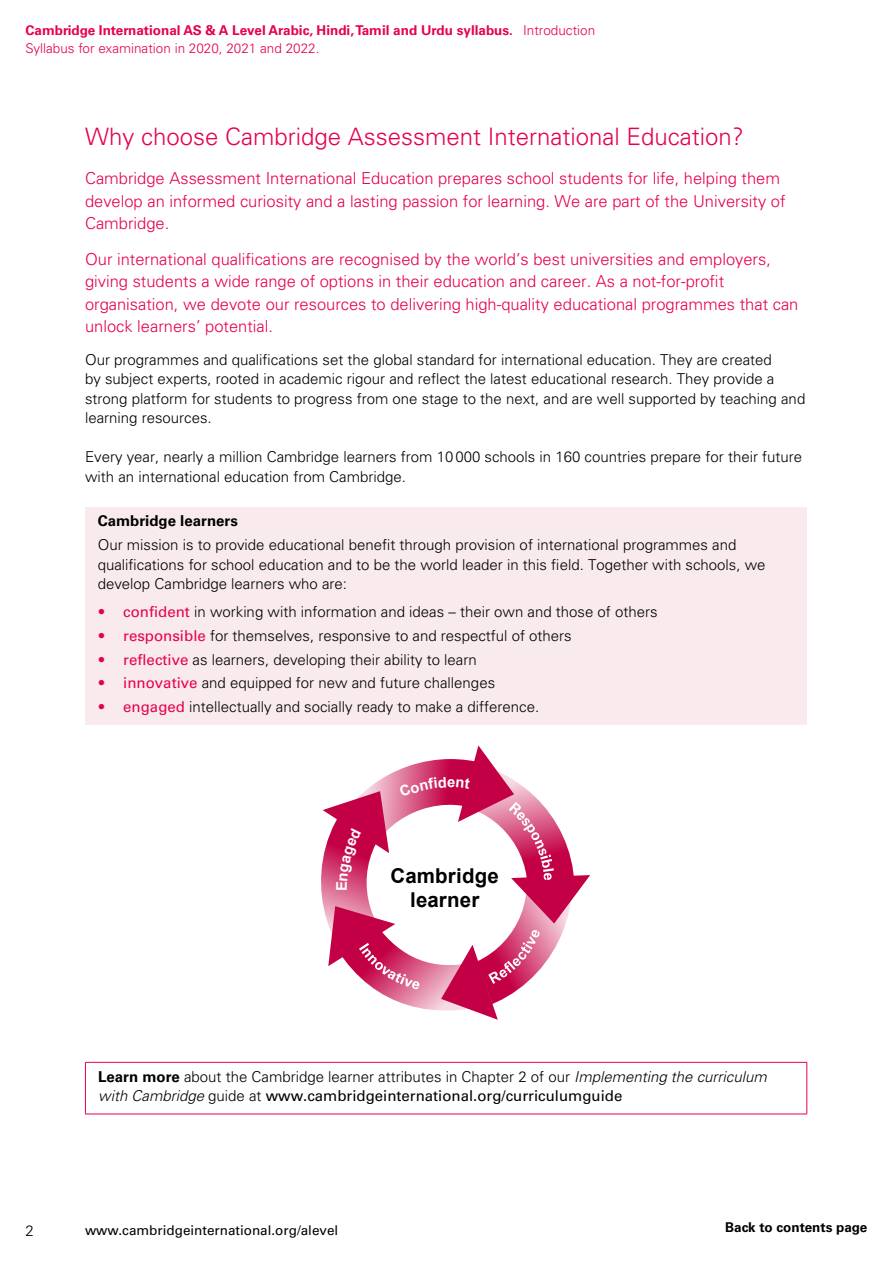
<style>
.page{position:relative;width:893px;height:1263px;background:#fff}
.page>*{position:absolute;margin:0;border:0;box-sizing:border-box;transform-origin:0 0}
.t1{font:300 24px "Univers LT Std";color:#e6004d}
.t2{font:700 20.55px/24.6px "Arial";letter-spacing:.01em;color:#000;text-align:center}
.t3{font:300 16.5px/22.5px "Univers LT Std";color:#e6004d}
.t4{font:300 15px/19.5px "Univers LT Std";color:#000}
.t5{font:700 15px "Univers LT Std";color:#000}
.t6{font:700 13.5px/18px "Univers LT Std";color:#e6004d}
.t7{font:13.5px "Univers LT Std";color:#000}
.t8{font:700 13.5px "Univers LT Std";color:#000}
.s1{font-weight:300}
.s2{color:#e6004d}
.s3{font-weight:400;color:#e6004d}
.s4{font-weight:700}
.s5{font-style:italic}
.s6{font-weight:400}
</style>
<div class="page">
<div style="left:85px;top:507px;width:721px;height:218px;background:#f9eaed"></div>
<hr style="left:85px;top:1063px;width:1px;height:50px;background:#e6004d">
<hr style="left:85px;top:1062px;width:722px;height:1px;background:#e6004d">
<hr style="left:806px;top:1063px;width:1px;height:50px;background:#e6004d">
<hr style="left:85px;top:1113px;width:722px;height:1px;background:#e6004d">
<svg style="left:321px;top:745px;width:269px;height:275px"></svg>
<p class="t6" style="left:26px;top:22px;width:571px">Cambridge International AS &amp; A Level Arabic, Hindi, Tamil and Urdu syllabus. <span class="s1">Introduction<br>Syllabus for examination in 2020, 2021 and 2022.</span></p>
<h1 class="t1" style="left:85px;top:122px;width:660px">Why choose Cambridge Assessment International Education?</h1>
<p class="t3" style="left:85px;top:167px;width:702px">Cambridge Assessment International Education prepares school students for life, helping them develop an informed curiosity and a lasting passion for learning. We are part of the University of<br>Cambridge.</p>
<p class="t3" style="left:85px;top:248px;width:715px">Our international qualifications are recognised by the world’s best universities and employers, giving students a wide range of options in their education and career. As a not-for-profit organisation, we devote our resources to delivering high-quality educational programmes that can unlock learners’ potential.</p>
<p class="t4" style="left:85px;top:349px;width:722px">Our programmes and qualifications set the global standard for international education. They are created<br>by subject experts, rooted in academic rigour and reflect the latest educational research. They provide a strong platform for students to progress from one stage to the next, and are well supported by teaching and learning resources.</p>
<p class="t4" style="left:85px;top:447px;width:719px">Every year, nearly a million Cambridge learners from 10000 schools in 160 countries prepare for their future with an international education from Cambridge.</p>
<p class="t5" style="left:98px;top:512px;width:142px">Cambridge learners</p>
<p class="t4" style="left:98px;top:535px;width:669px">Our mission is to provide educational benefit through provision of international programmes and qualifications for school education and to be the world leader in this field. Together with schools, we develop Cambridge learners who are:</p>
<p class="t4" style="left:98px;top:602px;width:561px"><span class="s2">•</span> <span class="s3">confident</span> in working with information and ideas – their own and those of others</p>
<p class="t4" style="left:98px;top:626px;width:475px"><span class="s2">•</span> <span class="s3">responsible</span> for themselves, responsive to and respectful of others</p>
<p class="t4" style="left:98px;top:650px;width:380px"><span class="s2">•</span> <span class="s3">reflective</span> as learners, developing their ability to learn</p>
<p class="t4" style="left:98px;top:673px;width:399px"><span class="s2">•</span> <span class="s3">innovative</span> and equipped for new and future challenges</p>
<p class="t4" style="left:98px;top:697px;width:443px"><span class="s2">•</span> <span class="s3">engaged</span> intellectually and socially ready to make a difference.</p>
<h2 class="t2" style="left:391px;top:864px;width:110px">Cambridge learner</h2>
<p class="t4" style="left:98px;top:1067px;width:670px"><span class="s4">Learn more</span> about the Cambridge learner attributes in Chapter 2 of our <span class="s5">Implementing the curriculum with Cambridge</span> guide at <span class="s6">www.cambridgeinternational.org/curriculumguide</span></p>
<p class="t4" style="left:26px;top:1220px;width:10px">2</p>
<p class="t7" style="left:85px;top:1222px;width:255px">www.cambridgeinternational.org/alevel</p>
<p class="t8" style="left:725px;top:1219px;width:144px">Back to contents page</p>
</div>
